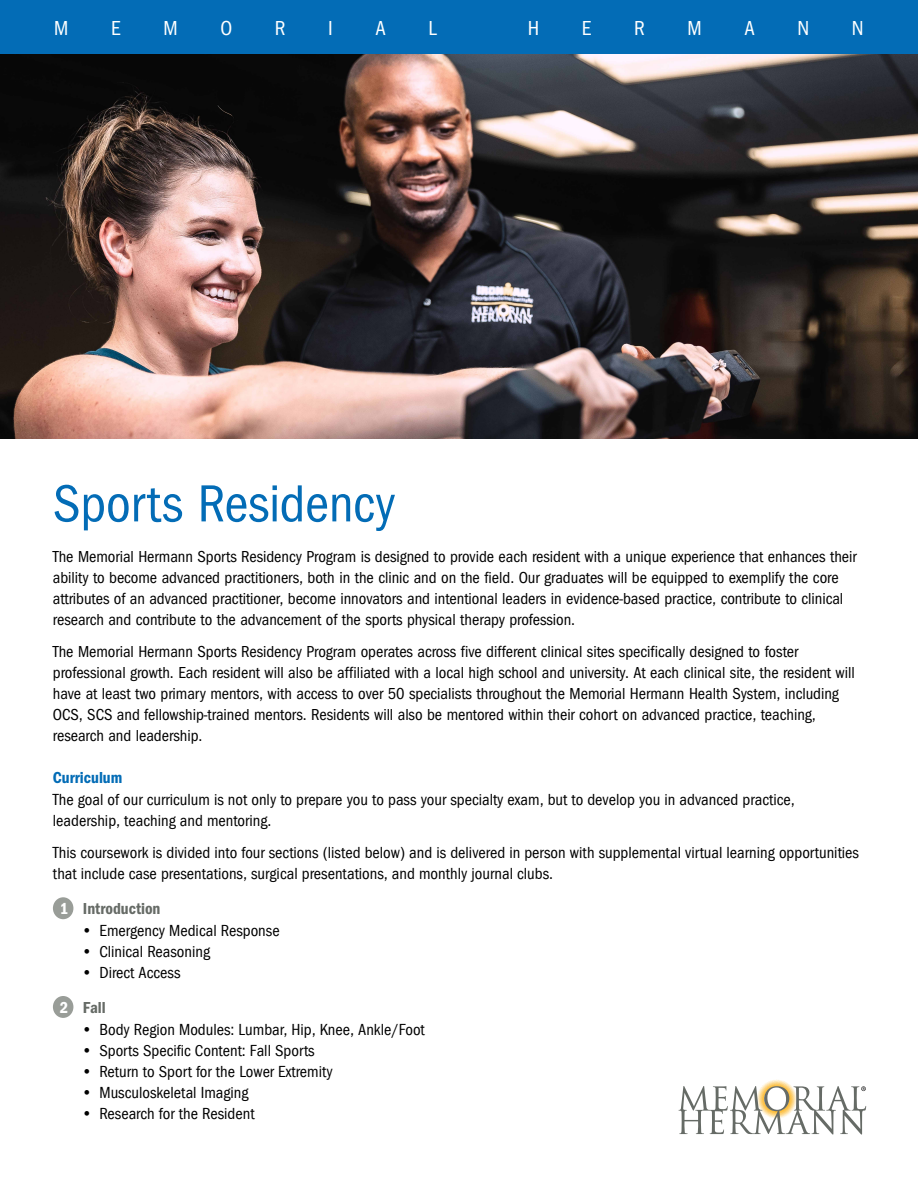
<style>
.page{position:relative;width:918px;height:1188px;background:#fff}
.page>*{position:absolute;margin:0;border:0;box-sizing:border-box;transform-origin:0 0}
.t1{font:54px "Franklin Got Cd ITC";letter-spacing:-.005em;color:#036cb6}
.t2{font:21px "Franklin Got Cd ITC";color:#fff}
.t3{font:16.5px/21px "Franklin Got Cd ITC";letter-spacing:-.005em;color:#000}
.t4{font:16.5px/21px "Franklin Got Cd ITCTT";color:#000}
.t5{font:600 16.5px "Franklin Got Cd ITC";color:#666b66}
.t6{font:600 16.5px "Franklin Got Cd ITC";color:#036cb6}
.s1{color:#fff}
</style>
<div class="page">
<img style="left:0;top:54px;width:918px;height:384px">
<div style="left:53px;top:897px;width:20px;height:22px;background:#999d98;border-radius:50%"></div>
<div style="left:53px;top:996px;width:20px;height:22px;background:#999d98;border-radius:50%"></div>
<div style="left:0;top:0;width:918px;height:54px;background:#036cb6"></div>
<img style="left:762px;top:1079px;width:29px;height:7px">
<svg style="left:679px;top:1086px;width:187px;height:49px"></svg>
<p class="t2" style="left:54px;top:16px;width:16px">M</p>
<p class="t2" style="left:111px;top:16px;width:11px">E</p>
<p class="t2" style="left:164px;top:16px;width:16px">M</p>
<p class="t2" style="left:220px;top:16px;width:13px">O</p>
<p class="t2" style="left:275px;top:16px;width:12px">R</p>
<p class="t2" style="left:328px;top:16px;width:6px">I</p>
<p class="t2" style="left:376px;top:16px;width:12px">A</p>
<p class="t2" style="left:429px;top:16px;width:10px">L</p>
<p class="t2" style="left:528px;top:16px;width:13px">H</p>
<p class="t2" style="left:582px;top:16px;width:11px">E</p>
<p class="t2" style="left:634px;top:16px;width:12px">R</p>
<p class="t2" style="left:688px;top:16px;width:16px">M</p>
<p class="t2" style="left:744px;top:16px;width:12px">A</p>
<p class="t2" style="left:797px;top:16px;width:13px">N</p>
<p class="t2" style="left:852px;top:16px;width:13px">N</p>
<h1 class="t1" style="left:53px;top:472px;width:344px">Sports Residency</h1>
<p class="t3" style="left:53px;top:546px;width:805px">The Memorial Hermann Sports Residency Program is designed to provide each resident with a unique experience that enhances their ability to become advanced practitioners, both in the clinic and on the field. Our graduates will be equipped to exemplify the core attributes of an advanced practitioner, become innovators and intentional leaders in evidence-based practice, contribute to clinical research and contribute to the advancement of the sports physical therapy profession.</p>
<p class="t3" style="left:53px;top:641px;width:803px">The Memorial Hermann Sports Residency Program operates across five different clinical sites specifically designed to foster professional growth. Each resident will also be affiliated with a local high school and university. At each clinical site, the resident will have at least two primary mentors, with access to over 50 specialists throughout the Memorial Hermann Health System, including OCS, SCS and fellowship-trained mentors. Residents will also be mentored within their cohort on advanced practice, teaching, research and leadership.</p>
<p class="t6" style="left:53px;top:768px;width:71px">Curriculum</p>
<p class="t4" style="left:53px;top:789px;width:743px">The goal of our curriculum is not only to prepare you to pass your specialty exam, but to develop you in advanced practice, leadership, teaching and mentoring.</p>
<p class="t4" style="left:53px;top:842px;width:808px">This coursework is divided into four sections (listed below) and is delivered in person with supplemental virtual learning opportunities that include case presentations, surgical presentations, and monthly journal clubs.</p>
<p class="t5" style="left:60px;top:898px;width:102px"><span class="s1">1</span> Introduction</p>
<p class="t4" style="left:83px;top:920px;width:198px">• Emergency Medical Response</p>
<p class="t4" style="left:83px;top:941px;width:129px">• Clinical Reasoning</p>
<p class="t4" style="left:83px;top:962px;width:99px">• Direct Access</p>
<p class="t5" style="left:60px;top:997px;width:48px"><span class="s1">2</span> Fall</p>
<p class="t4" style="left:83px;top:1019px;width:343px">• Body Region Modules: Lumbar, Hip, Knee, Ankle/Foot</p>
<p class="t4" style="left:83px;top:1040px;width:233px">• Sports Specific Content: Fall Sports</p>
<p class="t4" style="left:83px;top:1061px;width:251px">• Return to Sport for the Lower Extremity</p>
<p class="t4" style="left:83px;top:1082px;width:167px">• Musculoskeletal Imaging</p>
<p class="t4" style="left:83px;top:1103px;width:173px">• Research for the Resident</p>
</div>
